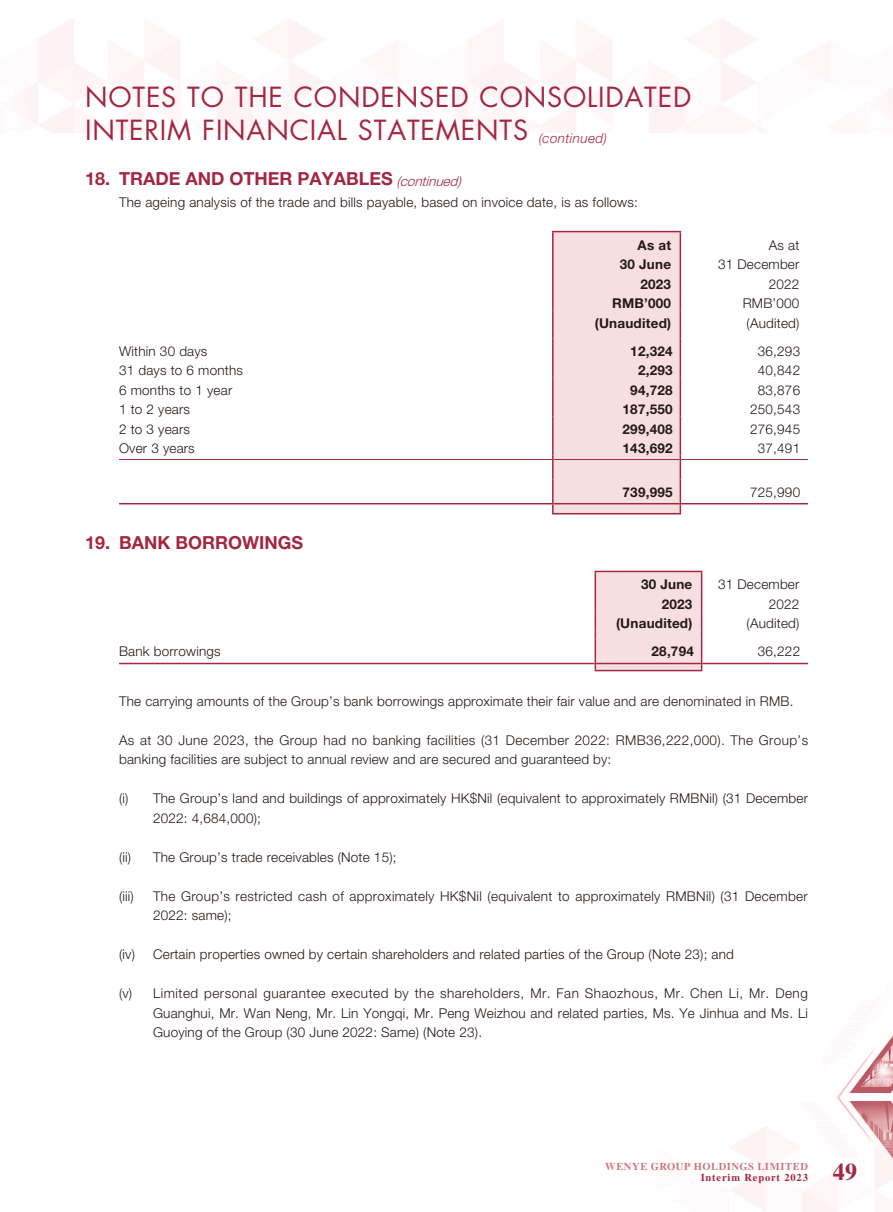
<style>
.page{position:relative;width:893px;height:1212px;background:#fff}
.page>*{position:absolute;margin:0;border:0;box-sizing:border-box;transform-origin:0 0}
.t1{font:27px/33px "Futura Std";letter-spacing:.03em;color:#a22842}
.t2{font:700 24px "Times LT Std";color:#a22842}
.t3{font:700 18px "Helvetica Neue LT Std";color:#a22842}
.t4{font:300 13.5px/19.5px "Helvetica Neue LT Std";letter-spacing:.015em;color:#231916}
.t5{font:700 13.5px/19.5px "Helvetica Neue LT Std";letter-spacing:.015em;color:#231916;text-align:right}
.t6{font:700 10.5px "Times LT Std";letter-spacing:.05em;color:#ca777f}
.t7{font:700 10.5px "Times LT Std";letter-spacing:.08em;color:#a22842}
.s1{font-weight:300;font-style:italic;font-size:13.5px}
</style>
<div class="page">
<img style="left:22px;top:19px;width:871px;height:1193px">
<hr style="left:552px;top:231px;width:129px;height:1px;background:#a22842">
<div style="left:552px;top:232px;width:129px;height:281px;background:#f7dee0"></div>
<hr style="left:552px;top:513px;width:129px;height:1px;background:#a22842">
<hr style="left:119px;top:459px;width:433px;height:1px;background:#a22842">
<hr style="left:554px;top:459px;width:126px;height:1px;background:#a22842">
<hr style="left:681px;top:459px;width:127px;height:1px;background:#a22842">
<hr style="left:119px;top:503px;width:433px;height:1px;background:#a22842">
<hr style="left:554px;top:503px;width:126px;height:1px;background:#a22842">
<hr style="left:681px;top:503px;width:127px;height:1px;background:#a22842">
<svg style="left:595px;top:571px;width:107px;height:99px;background:#f3d6d9"></svg>
<hr style="left:595px;top:670px;width:107px;height:1px;background:#a22842">
<hr style="left:119px;top:663px;width:476px;height:1px;background:#a22842">
<hr style="left:596px;top:663px;width:105px;height:1px;background:#a22842">
<hr style="left:702px;top:663px;width:106px;height:1px;background:#a22842">
<h1 class="t1" style="left:85px;top:81px;width:608px">NOTES TO THE CONDENSED CONSOLIDATED<br>INTERIM FINANCIAL STATEMENTS <sub>(continued)</sub></h1>
<h3 class="t3" style="left:85px;top:167px;width:378px">18. TRADE AND OTHER PAYABLES <span class="s1">(continued)</span></h3>
<p class="t4" style="left:119px;top:192px;width:520px">The ageing analysis of the trade and bills payable, based on invoice date, is as follows:</p>
<p class="t5" style="left:620px;top:235px;width:53px">As at<br>30 June<br>2023</p>
<p class="t4" style="left:718px;top:235px;width:83px;text-align:right">As at<br>31 December<br>2022</p>
<p class="t5" style="left:612px;top:293px;width:60px">RMB’000</p>
<p class="t4" style="left:743px;top:293px;width:58px">RMB’000</p>
<p class="t5" style="left:595px;top:313px;width:78px">(Unaudited)</p>
<p class="t4" style="left:746px;top:313px;width:54px">(Audited)</p>
<p class="t4" style="left:119px;top:341px;width:90px">Within 30 days</p>
<p class="t5" style="left:630px;top:341px;width:44px">12,324</p>
<p class="t4" style="left:758px;top:341px;width:44px">36,293</p>
<p class="t4" style="left:119px;top:360px;width:125px">31 days to 6 months</p>
<p class="t5" style="left:638px;top:360px;width:36px">2,293</p>
<p class="t4" style="left:758px;top:360px;width:44px">40,842</p>
<p class="t4" style="left:119px;top:380px;width:115px">6 months to 1 year</p>
<p class="t5" style="left:630px;top:380px;width:44px">94,728</p>
<p class="t4" style="left:758px;top:380px;width:44px">83,876</p>
<p class="t4" style="left:119px;top:399px;width:73px">1 to 2 years</p>
<p class="t5" style="left:623px;top:399px;width:52px">187,550</p>
<p class="t4" style="left:750px;top:399px;width:52px">250,543</p>
<p class="t4" style="left:119px;top:419px;width:73px">2 to 3 years</p>
<p class="t5" style="left:623px;top:419px;width:52px">299,408</p>
<p class="t4" style="left:750px;top:419px;width:52px">276,945</p>
<p class="t4" style="left:119px;top:438px;width:77px">Over 3 years</p>
<p class="t5" style="left:623px;top:438px;width:52px">143,692</p>
<p class="t4" style="left:758px;top:438px;width:44px">37,491</p>
<p class="t5" style="left:623px;top:482px;width:52px">739,995</p>
<p class="t4" style="left:750px;top:482px;width:52px">725,990</p>
<h3 class="t3" style="left:85px;top:531px;width:220px">19. BANK BORROWINGS</h3>
<p class="t5" style="left:641px;top:574px;width:53px">30 June<br>2023</p>
<p class="t4" style="left:718px;top:574px;width:83px;text-align:right">31 December<br>2022</p>
<p class="t5" style="left:616px;top:613px;width:78px">(Unaudited)</p>
<p class="t4" style="left:747px;top:613px;width:54px">(Audited)</p>
<p class="t4" style="left:119px;top:641px;width:103px">Bank borrowings</p>
<p class="t5" style="left:652px;top:641px;width:44px">28,794</p>
<p class="t4" style="left:758px;top:641px;width:44px">36,222</p>
<p class="t4" style="left:119px;top:691px;width:676px">The carrying amounts of the Group’s bank borrowings approximate their fair value and are denominated in RMB.</p>
<p class="t4" style="left:119px;top:730px;width:691px">As at 30 June 2023, the Group had no banking facilities (31 December 2022: RMB36,222,000). The Group’s banking facilities are subject to annual review and are secured and guaranteed by:</p>
<p class="t4" style="left:153px;top:788px;width:656px;text-indent:-34px">(i) The Group’s land and buildings of approximately HK$Nil (equivalent to approximately RMBNil) (31 December<br>2022: 4,684,000);</p>
<p class="t4" style="left:119px;top:847px;width:279px">(ii) The Group’s trade receivables (Note 15);</p>
<p class="t4" style="left:119px;top:886px;width:16px">(iii)</p>
<p class="t4" style="left:153px;top:886px;width:656px">The Group’s restricted cash of approximately HK$Nil (equivalent to approximately RMBNil) (31 December<br>2022: same);</p>
<p class="t4" style="left:119px;top:944px;width:616px">(iv) Certain properties owned by certain shareholders and related parties of the Group (Note 23); and</p>
<p class="t4" style="left:153px;top:983px;width:656px;text-align:justify;text-indent:-34px">(v) Limited personal guarantee executed by the shareholders, Mr. Fan Shaozhous, Mr. Chen Li, Mr. Deng Guanghui, Mr. Wan Neng, Mr. Lin Yongqi, Mr. Peng Weizhou and related parties, Ms. Ye Jinhua and Ms. Li Guoying of the Group (30 June 2022: Same) (Note 23).</p>
<p class="t6" style="left:605px;top:1160px;width:204px">WENYE GROUP HOLDINGS LIMITED</p>
<p class="t7" style="left:701px;top:1171px;width:109px">Interim Report 2023</p>
<h2 class="t2" style="left:833px;top:1157px;width:26px">49</h2>
</div>
